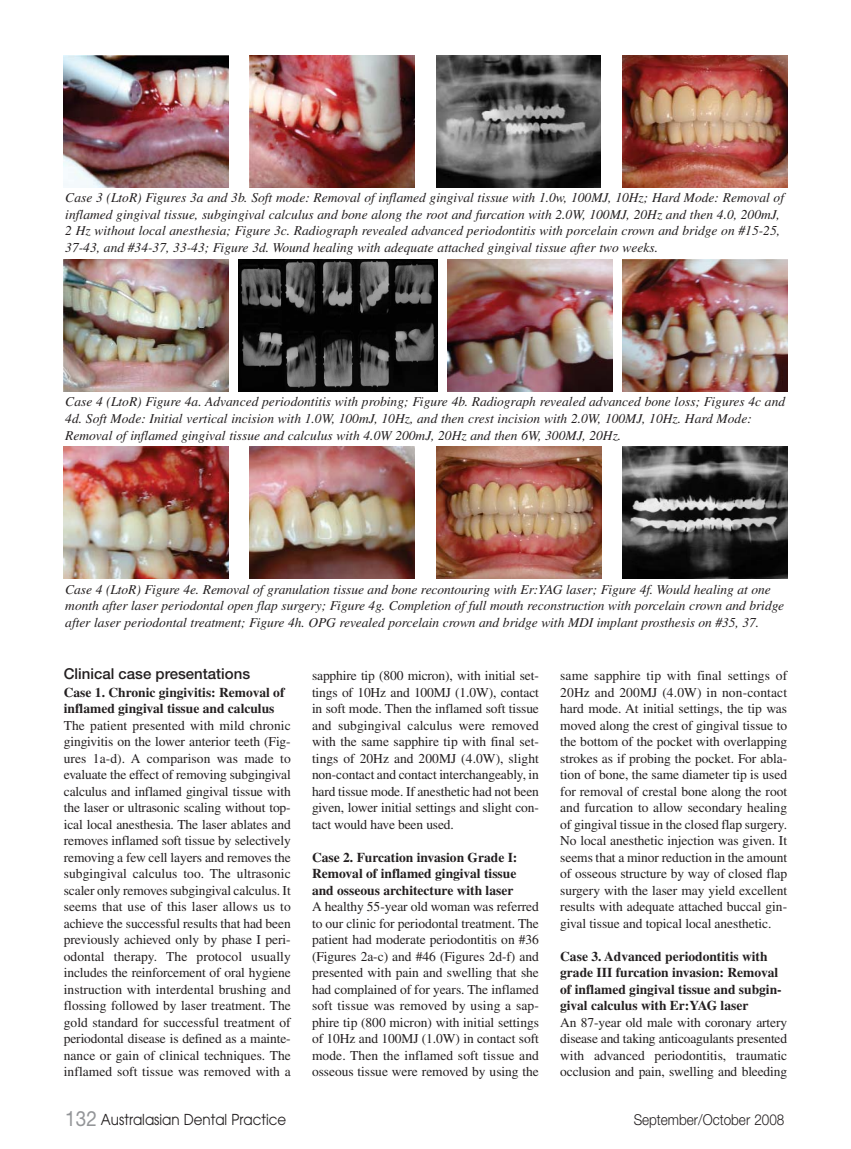
<style>
.page{position:relative;width:851px;height:1149px;background:#fff}
.page>*{position:absolute;margin:0;border:0;box-sizing:border-box;transform-origin:0 0}
.t1{font:15px "Avant Garde";color:#231f20;scale:.9 1}
.t2{font:500 15px "Helvetica Neue";color:#231f20}
.t3{font:300 15px "Helvetica Neue";color:#231f20;scale:.9 1}
.t4{font:13.5px/16.5px "Times";letter-spacing:-.005em;color:#231f20;text-align:justify}
.t5{font:italic 13.5px/16.5px "Times";color:#231f20}
.t6{font:700 13.5px/16.5px "Times";color:#231f20}
.s1{font-family:"Helvetica Neue";font-size:21px;color:#939598}
</style>
<div class="page">
<img style="left:64px;top:55px;width:165px;height:132px">
<img style="left:250px;top:55px;width:165px;height:132px">
<img style="left:436px;top:55px;width:164px;height:132px">
<img style="left:622px;top:55px;width:165px;height:132px">
<img style="left:64px;top:446px;width:165px;height:132px">
<img style="left:250px;top:446px;width:165px;height:132px">
<img style="left:436px;top:446px;width:165px;height:132px">
<img style="left:622px;top:446px;width:165px;height:132px">
<img style="left:64px;top:259px;width:165px;height:132px">
<img style="left:238px;top:259px;width:199px;height:132px">
<img style="left:447px;top:259px;width:165px;height:132px">
<img style="left:622px;top:259px;width:165px;height:132px">
<p class="t5" style="left:65px;top:190px;width:720px">Case 3 (LtoR) Figures 3a and 3b. Soft mode: Removal of inflamed gingival tissue with 1.0w, 100MJ, 10Hz; Hard Mode: Removal of inflamed gingival tissue, subgingival calculus and bone along the root and furcation with 2.0W, 100MJ, 20Hz and then 4.0, 200mJ, 2 Hz without local anesthesia; Figure 3c. Radiograph revealed advanced periodontitis with porcelain crown and bridge on #15-25, 37-43, and #34-37, 33-43; Figure 3d. Wound healing with adequate attached gingival tissue after two weeks.</p>
<p class="t5" style="left:65px;top:395px;width:721px">Case 4 (LtoR) Figure 4a. Advanced periodontitis with probing; Figure 4b. Radiograph revealed advanced bone loss; Figures 4c and<br>4d. Soft Mode: Initial vertical incision with 1.0W, 100mJ, 10Hz, and then crest incision with 2.0W, 100MJ, 10Hz. Hard Mode:<br>Removal of inflamed gingival tissue and calculus with 4.0W 200mJ, 20Hz and then 6W, 300MJ, 20Hz.</p>
<p class="t5" style="left:65px;top:582px;width:720px">Case 4 (LtoR) Figure 4e. Removal of granulation tissue and bone recontouring with Er:YAG laser; Figure 4f. Would healing at one month after laser periodontal open flap surgery; Figure 4g. Completion of full mouth reconstruction with porcelain crown and bridge after laser periodontal treatment; Figure 4h. OPG revealed porcelain crown and bridge with MDI implant prosthesis on #35, 37.</p>
<p class="t2" style="left:64px;top:667px;width:188px">Clinical case presentations</p>
<p class="t6" style="left:64px;top:684px;width:222px">Case 1. Chronic gingivitis: Removal of inflamed gingival tissue and calculus</p>
<p class="t4" style="left:64px;top:718px;width:228px">The patient presented with mild chronic gingivitis on the lower anterior teeth (Fig&shy;ures 1a-d). A comparison was made to evaluate the effect of removing subgingival calculus and inflamed gingival tissue with the laser or ultrasonic scaling without top&shy;ical local anesthesia. The laser ablates and removes inflamed soft tissue by selectively removing a few cell layers and removes the subgingival calculus too. The ultrasonic scaler only removes subgingival calculus. It seems that use of this laser allows us to achieve the successful results that had been previously achieved only by phase I peri&shy;odontal therapy. The protocol usually includes the reinforcement of oral hygiene instruction with interdental brushing and flossing followed by laser treatment. The gold standard for successful treatment of periodontal disease is defined as a mainte&shy;nance or gain of clinical techniques. The inflamed soft tissue was removed with a</p>
<p class="t4" style="left:312px;top:668px;width:228px">sapphire tip (800 micron), with initial set&shy;tings of 10Hz and 100MJ (1.0W), contact in soft mode. Then the inflamed soft tissue and subgingival calculus were removed with the same sapphire tip with final set&shy;tings of 20Hz and 200MJ (4.0W), slight non-contact and contact interchangeably, in hard tissue mode. If anesthetic had not been given, lower initial settings and slight con&shy;tact would have been used.</p>
<p class="t6" style="left:312px;top:849px;width:207px;text-align:justify">Case 2. Furcation invasion Grade I:<br>Removal of inflamed gingival tissue and osseous architecture with laser</p>
<p class="t4" style="left:312px;top:899px;width:228px">A healthy 55-year old woman was referred to our clinic for periodontal treatment. The patient had moderate periodontitis on #36 (Figures 2a-c) and #46 (Figures 2d-f) and presented with pain and swelling that she had complained of for years. The inflamed soft tissue was removed by using a sap&shy;phire tip (800 micron) with initial settings of 10Hz and 100MJ (1.0W) in contact soft mode. Then the inflamed soft tissue and osseous tissue were removed by using the</p>
<p class="t4" style="left:560px;top:668px;width:228px">same sapphire tip with final settings of 20Hz and 200MJ (4.0W) in non-contact hard mode. At initial settings, the tip was moved along the crest of gingival tissue to the bottom of the pocket with overlapping strokes as if probing the pocket. For abla&shy;tion of bone, the same diameter tip is used for removal of crestal bone along the root and furcation to allow secondary healing of gingival tissue in the closed flap surgery.<br>No local anesthetic injection was given. It seems that a minor reduction in the amount of osseous structure by way of closed flap surgery with the laser may yield excellent results with adequate attached buccal gin&shy;gival tissue and topical local anesthetic.</p>
<p class="t6" style="left:560px;top:948px;width:223px">Case 3. Advanced periodontitis with grade III furcation invasion: Removal of inflamed gingival tissue and subgin&shy;gival calculus with Er:YAG laser</p>
<p class="t4" style="left:560px;top:1015px;width:228px">An 87-year old male with coronary artery disease and taking anticoagulants presented with advanced periodontitis, traumatic occlusion and pain, swelling and bleeding</p>
<p class="t1" style="left:65px;top:1113px;width:247px"><span class="s1">132</span> Australasian Dental Practice</p>
<p class="t3" style="left:633px;top:1113px;width:169px">September/October 2008</p>
</div>
